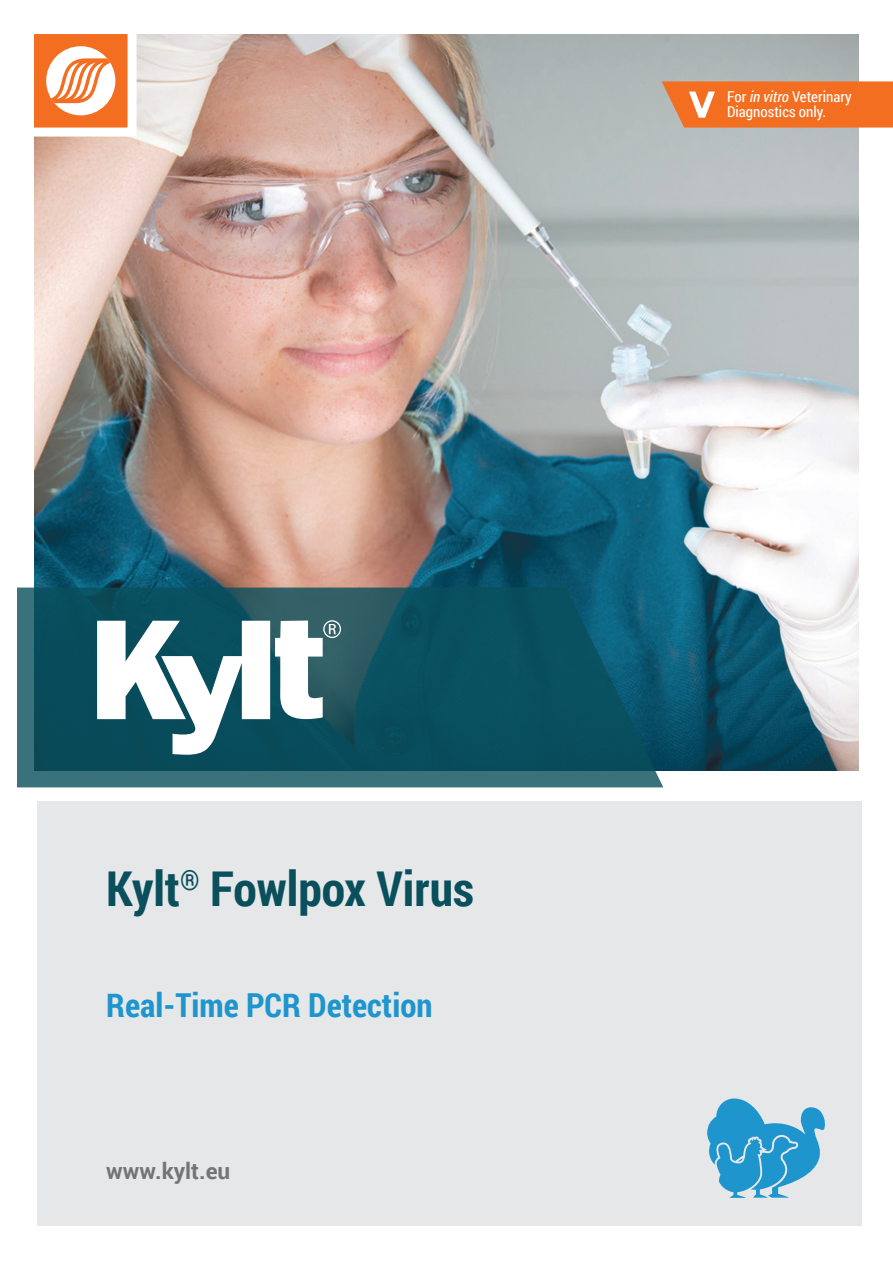
<style>
.page{position:relative;width:893px;height:1263px;background:#fff}
.page>*{position:absolute;margin:0;border:0;box-sizing:border-box;transform-origin:0 0}
.t1{font:700 48px "Roboto Condensed";color:#094f5c}
.t2{font:700 33px "Roboto Condensed";color:#1e96cd}
.t3{font:700 22.5px "Roboto";color:#727476}
.t4{font:15px/15px "Roboto Condensed";color:#fff}
.s1{font-style:italic}
</style>
<div class="page">
<div style="left:37px;top:801px;width:824px;height:425px;background:#e6e7e9"></div>
<img style="left:34px;top:34px;width:825px;height:736px">
<svg style="left:17px;top:587px;width:646px;height:200px;fill:#095060"></svg>
<svg style="left:34px;top:34px;width:107px;height:107px"></svg>
<svg style="left:97px;top:620px;width:244px;height:135px"></svg>
<svg style="left:662px;top:81px;width:231px;height:47px"></svg>
<svg style="left:707px;top:1098px;width:118px;height:100px"></svg>
<p class="t4" style="left:727px;top:89px;width:126px">For <span class="s1">in vitro</span> Veterinary<br>Diagnostics only.</p>
<h1 class="t1" style="left:106px;top:855px;width:369px">Kylt<sup>®</sup> Fowlpox Virus</h1>
<h2 class="t2" style="left:106px;top:982px;width:328px">Real-Time PCR Detection</h2>
<h3 class="t3" style="left:106px;top:1155px;width:125px">www.kylt.eu</h3>
</div>
